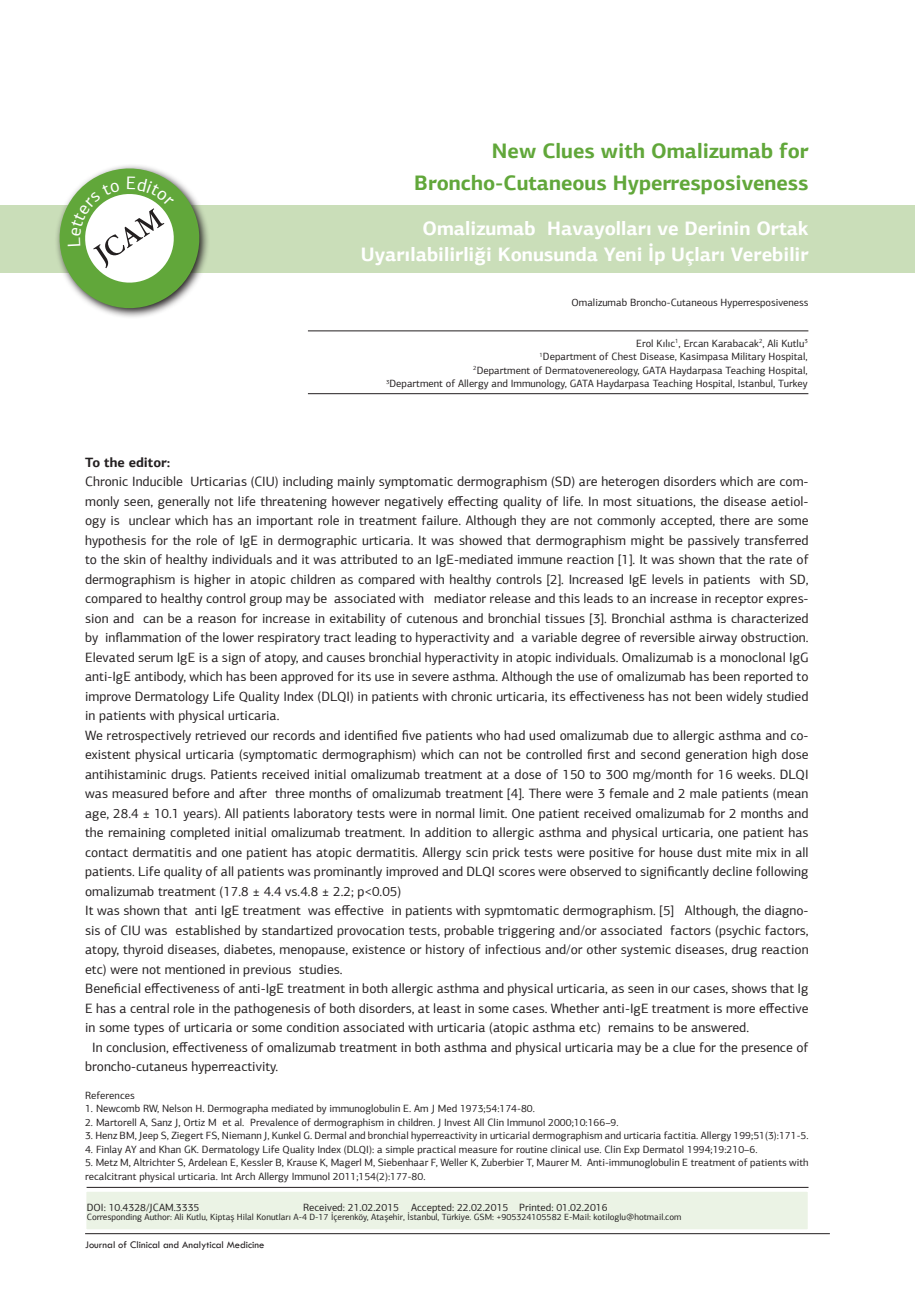
<style>
.page{position:relative;width:915px;height:1306px;background:#fff}
.page>*{position:absolute;margin:0;border:0;box-sizing:border-box;transform-origin:0 0}
.t1{font:700 21px/31.5px "PF Agora Sans Pro";color:#61a73a;text-align:right}
.t2{font:700 19.5px/25.5px "PF Agora Sans Pro";color:#fff;text-align:right}
.t3{font:13.5px "PF Agora Sans Pro";color:#231f20}
.t4{font:700 13.5px "PF Agora Sans Pro";color:#231f20}
.t5{font:10.5px/13.5px "PF Agora Sans Pro";color:#231f20;text-align:right}
.t6{font:10.5px "Tw Cen";color:#231f20}
.t7{font:9px "PF Agora Sans Pro";color:#231f20}
</style>
<div class="page">
<div style="left:0;top:205px;width:913px;height:67px;background:#cadeb9"></div>
<div style="left:86px;top:1192px;width:722px;height:37px;background:#ebf3e5"></div>
<hr style="left:87px;top:1187px;width:721px;height:1px;background:#231f20">
<hr style="left:308px;top:330px;width:500px;height:1px;background:#231f20">
<hr style="left:308px;top:393px;width:500px;height:1px;background:#231f20">
<hr style="left:85px;top:1233px;width:744px;height:1px;background:#231f20">
<svg style="left:50px;top:165px;width:159px;height:152px"></svg>
<p class="t1" style="left:414px;top:135px;width:395px">New Clues with Omalizumab for<br>Broncho-Cutaneous Hyperresposiveness</p>
<p class="t2" style="left:361px;top:215px;width:449px">Omalizumab Havayolları ve Derinin Ortak<br>Uyarılabilirliği Konusunda Yeni İp Uçları Verebilir</p>
<p class="t5" style="left:571px;top:296px;width:238px">Omalizumab Broncho-Cutaneous Hyperresposiveness</p>
<p class="t5" style="left:386px;top:336px;width:423px">Erol Kılıc<sup>1</sup>, Ercan Karabacak<sup>2</sup>, Ali Kutlu<sup>3<br>1</sup>Department of Chest Disease, Kasimpasa Military Hospital,<br><sup>2</sup>Department of Dermatovenereology, GATA Haydarpasa Teaching Hospital,<br><sup>3</sup>Department of Allergy and Immunology, GATA Haydarpasa Teaching Hospital, Istanbul, Turkey</p>
<p class="t4" style="left:85px;top:453px;width:87px">To the editor:</p>
<p class="t3" style="left:85px;top:473px;width:724px">Chronic Inducible Urticarias (CIU) including mainly symptomatic dermographism (SD) are heterogen disorders which are com-</p>
<p class="t3" style="left:85px;top:493px;width:724px">monly seen, generally not life threatening however negatively effecting quality of life. In most situations, the disease aetiol-</p>
<p class="t3" style="left:85px;top:512px;width:724px">ogy is unclear which has an important role in treatment failure. Although they are not commonly accepted, there are some</p>
<p class="t3" style="left:85px;top:532px;width:724px">hypothesis for the role of IgE in dermographic urticaria. It was showed that dermographism might be passively transferred</p>
<p class="t3" style="left:85px;top:551px;width:724px">to the skin of healthy individuals and it was attributed to an IgE-mediated immune reaction [1]. It was shown that the rate of</p>
<p class="t3" style="left:85px;top:571px;width:724px">dermographism is higher in atopic children as compared with healthy controls [2]. Increased IgE levels in patients with SD,</p>
<p class="t3" style="left:85px;top:590px;width:724px">compared to healthy control group may be associated with mediator release and this leads to an increase in receptor expres-</p>
<p class="t3" style="left:85px;top:610px;width:724px">sion and can be a reason for increase in exitability of cutenous and bronchial tissues [3]. Bronchial asthma is characterized</p>
<p class="t3" style="left:85px;top:629px;width:724px">by inflammation of the lower respiratory tract leading to hyperactivity and a variable degree of reversible airway obstruction.</p>
<p class="t3" style="left:85px;top:649px;width:724px">Elevated serum IgE is a sign of atopy, and causes bronchial hyperactivity in atopic individuals. Omalizumab is a monoclonal IgG</p>
<p class="t3" style="left:85px;top:668px;width:724px">anti-IgE antibody, which has been approved for its use in severe asthma. Although the use of omalizumab has been reported to</p>
<p class="t3" style="left:85px;top:688px;width:724px">improve Dermatology Life Quality Index (DLQI) in patients with chronic urticaria, its effectiveness has not been widely studied</p>
<p class="t3" style="left:85px;top:707px;width:196px">in patients with physical urticaria.</p>
<p class="t3" style="left:85px;top:727px;width:724px">We retrospectively retrieved our records and identified five patients who had used omalizumab due to allergic asthma and co-</p>
<p class="t3" style="left:85px;top:746px;width:724px">existent physical urticaria (symptomatic dermographism) which can not be controlled first and second generation high dose</p>
<p class="t3" style="left:85px;top:766px;width:724px">antihistaminic drugs. Patients received initial omalizumab treatment at a dose of 150 to 300 mg/month for 16 weeks. DLQI</p>
<p class="t3" style="left:85px;top:785px;width:724px">was measured before and after three months of omalizumab treatment [4]. There were 3 female and 2 male patients (mean</p>
<p class="t3" style="left:85px;top:805px;width:724px">age, 28.4 ± 10.1 years). All patients laboratory tests were in normal limit. One patient received omalizumab for 2 months and</p>
<p class="t3" style="left:85px;top:824px;width:724px">the remaining completed initial omalizumab treatment. In addition to allergic asthma and physical urticaria, one patient has</p>
<p class="t3" style="left:85px;top:844px;width:724px">contact dermatitis and one patient has atopic dermatitis. Allergy scin prick tests were positive for house dust mite mix in all</p>
<p class="t3" style="left:85px;top:863px;width:724px">patients. Life quality of all patients was prominantly improved and DLQI scores were observed to significantly decline following</p>
<p class="t3" style="left:85px;top:883px;width:317px">omalizumab treatment (17.8 ± 4.4 vs.4.8 ± 2.2; p&lt;0.05)</p>
<p class="t3" style="left:85px;top:902px;width:724px">It was shown that anti IgE treatment was effective in patients with sypmtomatic dermographism. [5] Although, the diagno-</p>
<p class="t3" style="left:85px;top:922px;width:724px">sis of CIU was established by standartized provocation tests, probable triggering and/or associated factors (psychic factors,</p>
<p class="t3" style="left:85px;top:941px;width:724px">atopy, thyroid diseases, diabetes, menopause, existence or history of infectious and/or other systemic diseases, drug reaction</p>
<p class="t3" style="left:85px;top:961px;width:259px">etc) were not mentioned in previous studies.</p>
<p class="t3" style="left:85px;top:980px;width:724px">Beneficial effectiveness of anti-IgE treatment in both allergic asthma and physical urticaria, as seen in our cases, shows that Ig</p>
<p class="t3" style="left:85px;top:1000px;width:724px">E has a central role in the pathogenesis of both disorders, at least in some cases. Whether anti-IgE treatment is more effective</p>
<p class="t3" style="left:85px;top:1019px;width:665px">in some types of urticaria or some condition associated with urticaria (atopic asthma etc) remains to be answered.</p>
<p class="t3" style="left:92px;top:1039px;width:717px">In conclusion, effectiveness of omalizumab treatment in both asthma and physical urticaria may be a clue for the presence of</p>
<p class="t3" style="left:85px;top:1058px;width:195px">broncho-cutaneus hyperreactivity.</p>
<p class="t5" style="left:85px;top:1088px;width:51px">References</p>
<p class="t5" style="left:85px;top:1101px;width:451px">1. Newcomb RW, Nelson H. Dermographa mediated by immunoglobulin E. Am J Med 1973;54:174-80.</p>
<p class="t5" style="left:85px;top:1115px;width:535px">2. Martorell A, Sanz J, Ortiz M et al. Prevalence of dermographism in children. J Invest All Clin Immunol 2000;10:166–9.</p>
<p class="t5" style="left:85px;top:1128px;width:724px">3. Henz BM, Jeep S, Ziegert FS, Niemann J, Kunkel G. Dermal and bronchial hyperreactivity in urticarial dermographism and urticaria factitia. Allergy 199;51(3):171-5.</p>
<p class="t5" style="left:85px;top:1142px;width:673px">4. Finlay AY and Khan GK. Dermatology Life Quality Index (DLQI): a simple practical measure for routine clinical use. Clin Exp Dermatol 1994;19:210–6.</p>
<p class="t5" style="left:85px;top:1155px;width:724px;text-align:left">5. Metz M, Altrichter S, Ardelean E, Kessler B, Krause K, Magerl M, Siebenhaar F, Weller K, Zuberbier T, Maurer M. Anti-immunoglobulin E treatment of patients with recalcitrant physical urticaria. Int Arch Allergy Immunol 2011;154(2):177-80.</p>
<p class="t5" style="left:87px;top:1200px;width:114px">DOI: 10.4328/JCAM.3335</p>
<p class="t5" style="left:303px;top:1200px;width:306px">Received: 21.02.2015 Accepted: 22.02.2015 Printed: 01.02.2016</p>
<p class="t7" style="left:87px;top:1211px;width:596px">Corresponding Author: Ali Kutlu, Kiptaş Hilal Konutları A-4 D-17 İçerenköy, Ataşehir, İstanbul, Türkiye. GSM: +905324105582 E-Mail: kotiloglu@hotmail.com</p>
<p class="t6" style="left:85px;top:1237px;width:181px">Journal of Clinical and Analytical Medicine</p>
</div>
